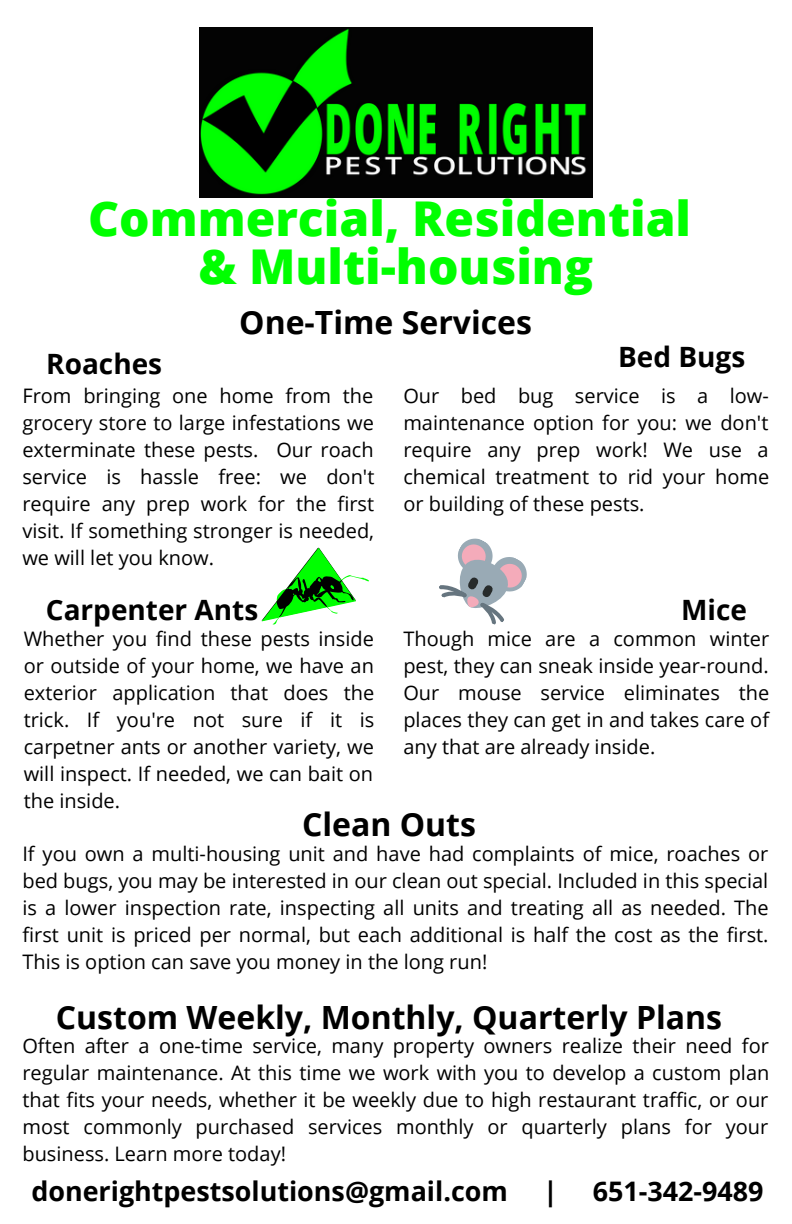
<style>
.page{position:relative;width:792px;height:1224px;background:#fff}
.page>*{position:absolute;margin:0;border:0;box-sizing:border-box;transform-origin:0 0}
.t1{font:800 48px "Open Sans";color:#0f0}
.t2{font:700 32px "Open Sans";color:#000}
.t3{font:700 28px "Open Sans";color:#000}
.t4{font:700 27px "Open Sans";color:#000}
.t5{font:20px/27px "Open Sans";color:#000;text-align:justify}
</style>
<div class="page">
<svg style="left:439px;top:538px;width:88px;height:87px"></svg>
<svg style="left:261px;top:547px;width:108px;height:78px"></svg>
<img style="left:199px;top:27px;width:393px;height:171px">
<p class="t1" style="left:88px;top:185px;width:604px">Commercial, Residential</p>
<p class="t1" style="left:198px;top:233px;width:396px">&amp; Multi-housing</p>
<p class="t2" style="left:239px;top:300px;width:294px">One-Time Services</p>
<p class="t3" style="left:46px;top:344px;width:117px">Roaches</p>
<p class="t3" style="left:618px;top:337px;width:129px">Bed Bugs</p>
<p class="t5" style="left:22px;top:382px;width:354px">From bringing one home from the grocery store to large infestations we exterminate these pests. Our roach service is hassle free: we don't require any prep work for the first visit. If something stronger is needed, we will let you know.</p>
<p class="t5" style="left:403px;top:382px;width:367px">Our bed bug service is a low&shy;maintenance option for you: we don't require any prep work! We use a chemical treatment to rid your home or building of these pests.</p>
<p class="t3" style="left:46px;top:590px;width:214px">Carpenter Ants</p>
<p class="t5" style="left:24px;top:625px;width:352px">Whether you find these pests inside or outside of your home, we have an exterior application that does the trick. If you're not sure if it is carpetner ants or another variety, we will inspect. If needed, we can bait on the inside.</p>
<p class="t3" style="left:681px;top:590px;width:67px">Mice</p>
<p class="t5" style="left:403px;top:625px;width:367px">Though mice are a common winter pest, they can sneak inside year-round.<br>Our mouse service eliminates the places they can get in and takes care of any that are already inside.</p>
<p class="t2" style="left:302px;top:802px;width:175px">Clean Outs</p>
<p class="t5" style="left:22px;top:839px;width:748px">If you own a multi-housing unit and have had complaints of mice, roaches or bed bugs, you may be interested in our clean out special. Included in this special is a lower inspection rate, inspecting all units and treating all as needed. The first unit is priced per normal, but each additional is half the cost as the first.<br>This is option can save you money in the long run!</p>
<p class="t2" style="left:56px;top:994px;width:668px">Custom Weekly, Monthly, Quarterly Plans</p>
<p class="t5" style="left:22px;top:1032px;width:749px">Often after a one-time service, many property owners realize their need for regular maintenance. At this time we work with you to develop a custom plan that fits your needs, whether it be weekly due to high restaurant traffic, or our most commonly purchased services monthly or quarterly plans for your business. Learn more today!</p>
<p class="t4" style="left:31px;top:1172px;width:478px">donerightpestsolutions@gmail.com</p>
<p class="t4" style="left:543px;top:1172px;width:16px">|</p>
<p class="t4" style="left:593px;top:1172px;width:172px">651-342-9489</p>
</div>
